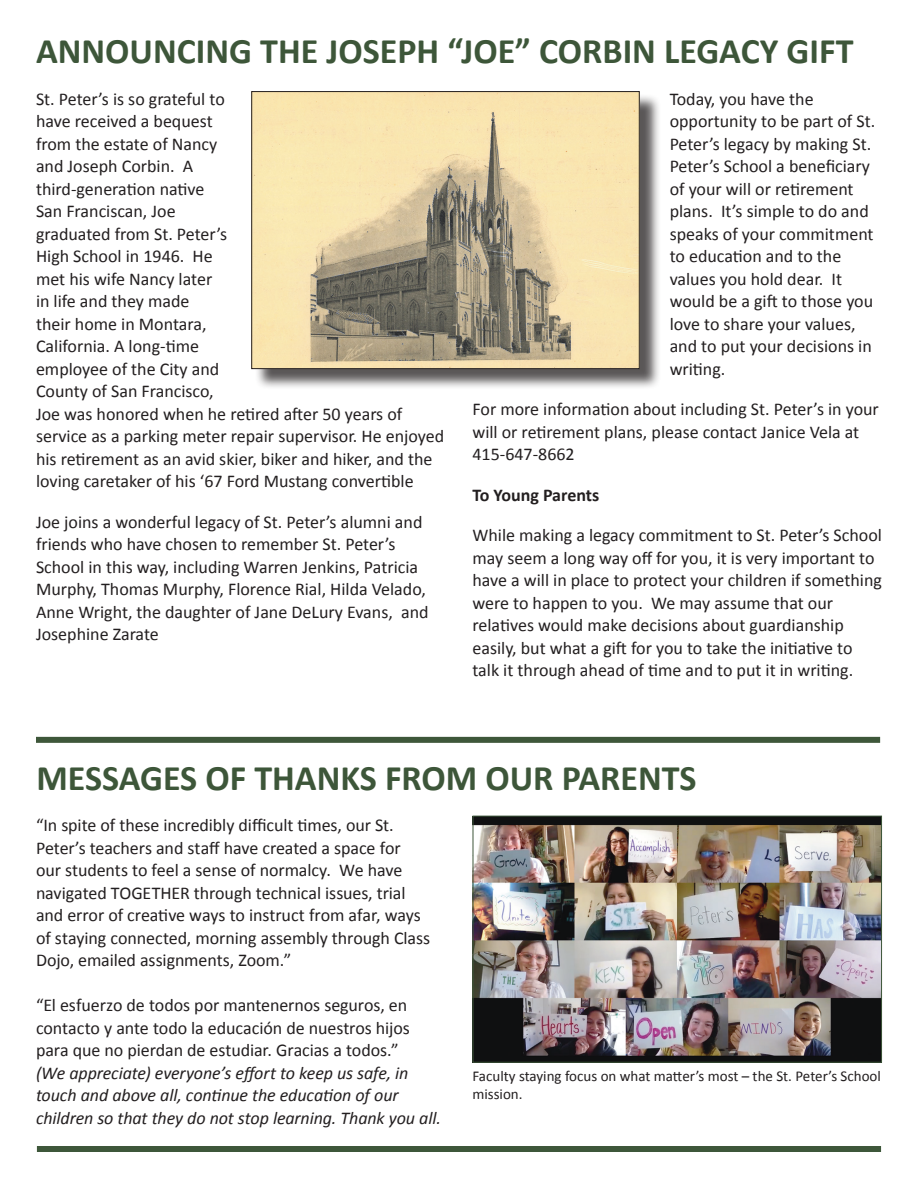
<style>
.page{position:relative;width:918px;height:1188px;background:#fff}
.page>*{position:absolute;margin:0;border:0;box-sizing:border-box;transform-origin:0 0}
.t1{font:700 36px "Calibri";color:#3d5639}
.t2{font:18px/22.5px "Calibri";color:#231f20}
.t3{font:italic 18px/22.5px "Calibri";letter-spacing:-.005em;color:#231f20}
.t4{font:700 18px "Calibri";color:#231f20}
.t5{font:15px/18px "Calibri";color:#231f20}
</style>
<div class="page">
<img style="left:475px;top:818px;width:405px;height:243px">
<div style="left:473px;top:816px;width:409px;height:247px;border:1px solid #3d5639"></div>
<div style="left:37px;top:1146px;width:844px;height:6px;background:#3e573a"></div>
<div style="left:254px;top:94px;width:407px;height:296px;background:#231f20;opacity:.75"></div>
<img style="left:253px;top:93px;width:385px;height:274px">
<div style="left:251px;top:91px;width:389px;height:278px;border:1px solid #231f20"></div>
<div style="left:36px;top:737px;width:844px;height:6px;background:#3e573a"></div>
<h1 class="t1" style="left:36px;top:28px;width:819px">ANNOUNCING THE JOSEPH “JOE” CORBIN LEGACY GIFT</h1>
<p class="t2" style="left:36px;top:88px;width:410px">St. Peter’s is so grateful to<br>have received a bequest<br>from the estate of Nancy<br>and Joseph Corbin. A<br>third-generation native<br>San Franciscan, Joe<br>graduated from St. Peter’s<br>High School in 1946. He<br>met his wife Nancy later<br>in life and they made<br>their home in Montara,<br>California. A long-time<br>employee of the City and<br>County of San Francisco,<br>Joe was honored when he retired after 50 years of service as a parking meter repair supervisor. He enjoyed his retirement as an avid skier, biker and hiker, and the loving caretaker of his ‘67 Ford Mustang convertible</p>
<p class="t2" style="left:36px;top:511px;width:394px">Joe joins a wonderful legacy of St. Peter’s alumni and friends who have chosen to remember St. Peter’s School in this way, including Warren Jenkins, Patricia Murphy, Thomas Murphy, Florence Rial, Hilda Velado, Anne Wright, the daughter of Jane DeLury Evans, and Josephine Zarate</p>
<p class="t2" style="left:670px;top:88px;width:207px">Today, you have the opportunity to be part of St.<br>Peter’s legacy by making St.<br>Peter’s School a beneficiary of your will or retirement plans. It’s simple to do and speaks of your commitment to education and to the values you hold dear. It would be a gift to those you love to share your values, and to put your decisions in writing.</p>
<p class="t2" style="left:472px;top:398px;width:408px">For more information about including St. Peter’s in your will or retirement plans, please contact Janice Vela at<br>415-647-8662</p>
<p class="t4" style="left:472px;top:483px;width:128px">To Young Parents</p>
<p class="t2" style="left:472px;top:524px;width:411px">While making a legacy commitment to St. Peter’s School may seem a long way off for you, it is very important to have a will in place to protect your children if something were to happen to you. We may assume that our relatives would make decisions about guardianship easily, but what a gift for you to take the initiative to talk it through ahead of time and to put it in writing.</p>
<h1 class="t1" style="left:36px;top:755px;width:661px">MESSAGES OF THANKS FROM OUR PARENTS</h1>
<p class="t2" style="left:36px;top:814px;width:396px">“In spite of these incredibly difficult times, our St.<br>Peter’s teachers and staff have created a space for our students to feel a sense of normalcy. We have navigated TOGETHER through technical issues, trial and error of creative ways to instruct from afar, ways of staying connected, morning assembly through Class Dojo, emailed assignments, Zoom.”</p>
<p class="t2" style="left:36px;top:994px;width:375px">“El esfuerzo de todos por mantenernos seguros, en contacto y ante todo la educación de nuestros hijos para que no pierdan de estudiar. Gracias a todos.”</p>
<p class="t3" style="left:36px;top:1061px;width:406px">(We appreciate) everyone’s effort to keep us safe, in touch and above all, continue the education of our children so that they do not stop learning. Thank you all.</p>
<p class="t5" style="left:472px;top:1067px;width:410px">Faculty staying focus on what matter’s most – the St. Peter’s School mission.</p>
</div>
